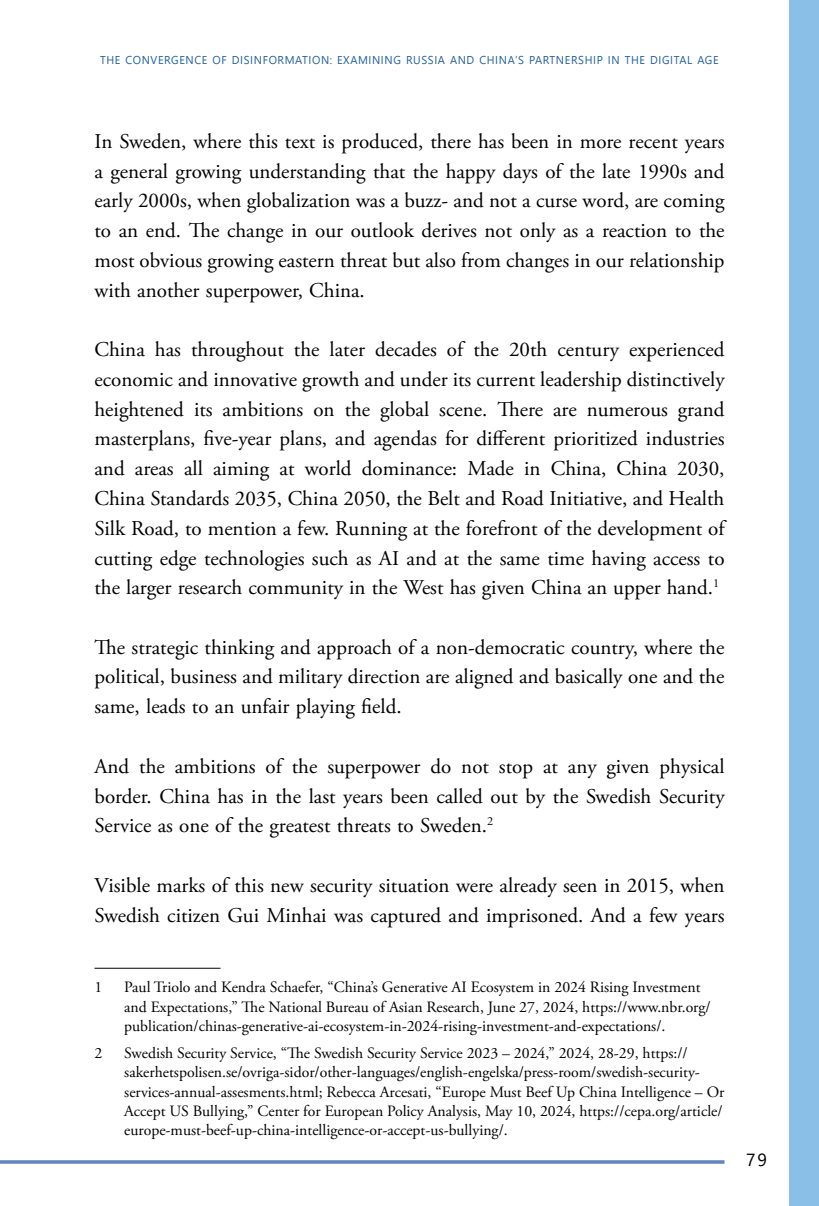
<style>
.page{position:relative;width:819px;height:1206px;background:#fff}
.page>*{position:absolute;margin:0;border:0;box-sizing:border-box;transform-origin:0 0}
.t1{font:21px/29.8px "Adobe Garamond Pro";color:#000;text-align:justify}
.t2{font:17.5px "Segoe UI";color:#000}
.t3{font:15.75px/19.2px "Adobe Garamond Pro";color:#000}
.t4{font:11.38px "Segoe UI";letter-spacing:.055em;color:#215e9e}
</style>
<div class="page">
<div style="left:789px;top:0;width:30px;height:1206px;background:#8abfe8"></div>
<svg style="left:0;top:1160px;width:724px;height:4px;background:#7691c8"></svg>
<hr style="left:94px;top:968px;width:126px;height:1px;background:#000">
<p class="t4" style="left:100px;top:49px;width:620px">THE CONVERGENCE OF DISINFORMATION: EXAMINING RUSSIA AND CHINA’S PARTNERSHIP IN THE DIGITAL AGE</p>
<p class="t1" style="left:94px;top:127px;width:632px">In Sweden, where this text is produced, there has been in more recent years a general growing understanding that the happy days of the late 1990s and early 2000s, when globalization was a buzz- and not a curse word, are coming to an end. The change in our outlook derives not only as a reaction to the most obvious growing eastern threat but also from changes in our relationship with another superpower, China.</p>
<p class="t1" style="left:94px;top:335px;width:632px">China has throughout the later decades of the 20th century experienced economic and innovative growth and under its current leadership distinctively heightened its ambitions on the global scene. There are numerous grand masterplans, five-year plans, and agendas for different prioritized industries and areas all aiming at world dominance: Made in China, China 2030, China Standards 2035, China 2050, the Belt and Road Initiative, and Health Silk Road, to mention a few. Running at the forefront of the development of cutting edge technologies such as AI and at the same time having access to the larger research community in the West has given China an upper hand.<sup>1</sup></p>
<p class="t1" style="left:94px;top:633px;width:631px">The strategic thinking and approach of a non-democratic country, where the political, business and military direction are aligned and basically one and the same, leads to an unfair playing field.</p>
<p class="t1" style="left:94px;top:752px;width:632px">And the ambitions of the superpower do not stop at any given physical border. China has in the last years been called out by the Swedish Security Service as one of the greatest threats to Sweden.<sup>2</sup></p>
<p class="t1" style="left:94px;top:871px;width:632px">Visible marks of this new security situation were already seen in 2015, when<br>Swedish citizen Gui Minhai was captured and imprisoned. And a few years</p>
<p class="t3" style="left:94px;top:978px;width:9px">1</p>
<p class="t3" style="left:124px;top:978px;width:588px">Paul Triolo and Kendra Schaefer, “China’s Generative AI Ecosystem in 2024 Rising Investment and Expectations,” The National Bureau of Asian Research, June 27, 2024, https://www.nbr.org/ publication/chinas-generative-ai-ecosystem-in-2024-rising-investment-and-expectations/.</p>
<p class="t3" style="left:94px;top:1044px;width:9px">2</p>
<p class="t3" style="left:124px;top:1044px;width:602px">Swedish Security Service, “The Swedish Security Service 2023 – 2024,” 2024, 28-29, https:// sakerhetspolisen.se/ovriga-sidor/other-languages/english-engelska/press-room/swedish-security&shy;services-annual-assesments.html; Rebecca Arcesati, “Europe Must Beef Up China Intelligence – Or Accept US Bullying,” Center for European Policy Analysis, May 10, 2024, https://cepa.org/article/ europe-must-beef-up-china-intelligence-or-accept-us-bullying/.</p>
<p class="t2" style="left:746px;top:1144px;width:22px">79</p>
</div>
